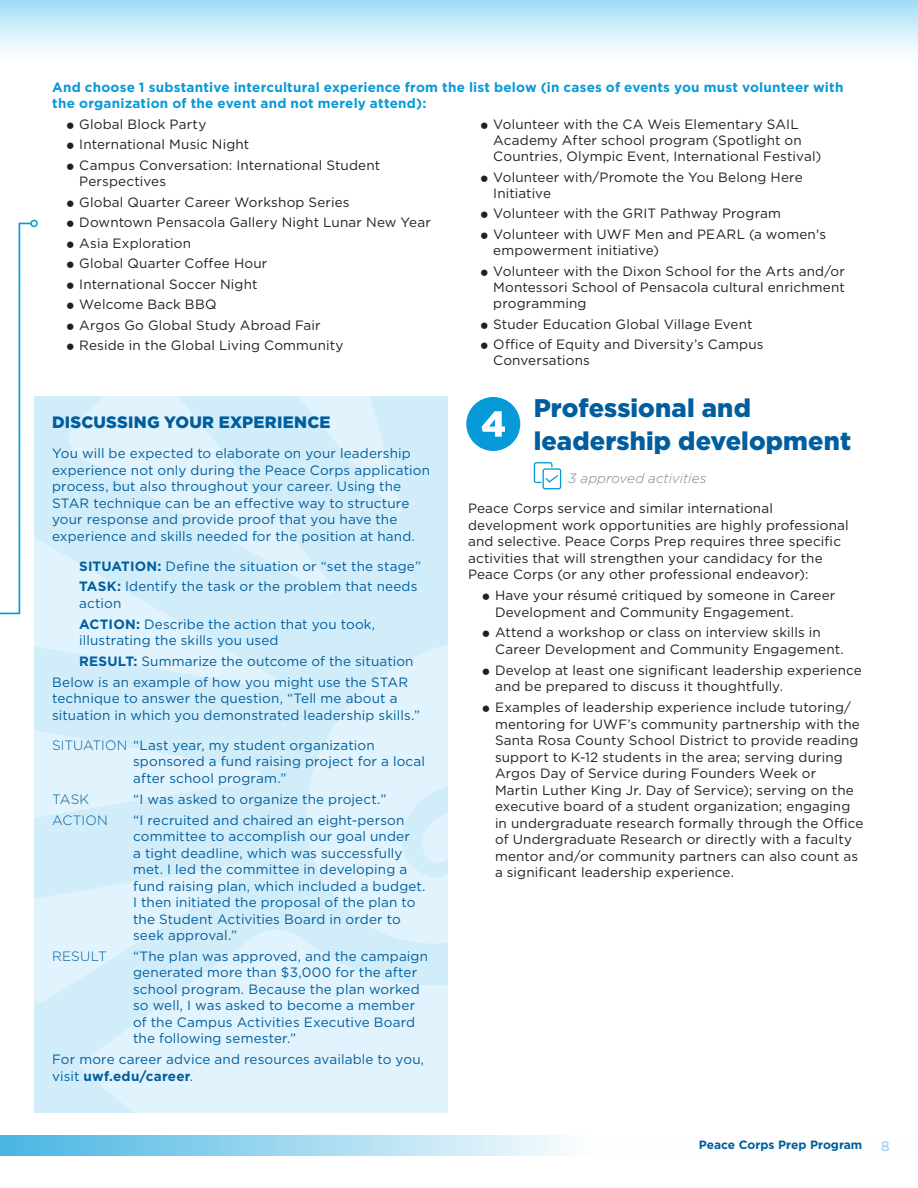
<style>
.page{position:relative;width:918px;height:1188px;background:#fff}
.page>*{position:absolute;margin:0;border:0;box-sizing:border-box;transform-origin:0 0}
.Heading_Two{font:900 25.5px/33px "Gotham";letter-spacing:.005em;color:#005e9e}
.t1{font:900 16.5px "Gotham";letter-spacing:.015em;color:#005e9e}
.Body{font:13.5px/16.5px "Gotham";letter-spacing:.01em;color:#231f20}
.t2{font:13.5px/16.5px "Gotham";letter-spacing:.01em;color:#005e9e}
.Callout_text{font:700 13.5px/16.5px "Gotham";letter-spacing:.015em;color:#069ad9}
.Heading_Two-2{font:italic 300 13.5px "Gotham";color:#808285}
.t3{font:300 13.5px "Gotham";letter-spacing:.015em;color:#005e9e}
.t4{font:13.5px "Gotham";color:#8bc3ea}
.t5{font:700 12px "Gotham";color:#005e9e}
.s1{font-weight:700}
.s2{font-weight:300}
</style>
<div class="page">
<svg style="left:0;top:1135px;width:566px;height:21px;background:#9dd7ef"></svg>
<div style="left:0;top:0;width:918px;height:65px;background:linear-gradient(to bottom,#a3ddf5,#fff)"></div>
<svg style="left:466px;top:397px;width:54px;height:54px"></svg>
<svg style="left:534px;top:462px;width:27px;height:27px"></svg>
<div style="left:34px;top:397px;width:414px;height:716px;background:#d2edfa"></div>
<svg style="left:34px;top:891px;width:46px;height:110px"></svg>
<svg style="left:34px;top:730px;width:46px;height:87px"></svg>
<svg style="left:80px;top:691px;width:368px;height:422px;fill:#e1f3fc"></svg>
<svg style="left:0;top:222px;width:448px;height:469px"></svg>
<div style="left:30px;top:220px;width:8px;height:7px;border:2px solid #069ad9;border-radius:50%"></div>
<p class="Callout_text" style="left:52px;top:79px;width:793px">And choose 1 substantive intercultural experience from the list below (in cases of events you must volunteer with the organization of the event and not merely attend):</p>
<p class="Body" style="left:66px;top:116px;width:142px">⚫ Global Block Party</p>
<p class="Body" style="left:66px;top:136px;width:185px">⚫ International Music Night</p>
<p class="Body" style="left:79px;top:157px;width:302px;text-indent:-14px">⚫ Campus Conversation: International Student<br>Perspectives</p>
<p class="Body" style="left:66px;top:193px;width:285px">⚫ Global Quarter Career Workshop Series</p>
<p class="Body" style="left:66px;top:214px;width:367px">⚫ Downtown Pensacola Gallery Night Lunar New Year</p>
<p class="Body" style="left:66px;top:234px;width:127px">⚫ Asia Exploration</p>
<p class="Body" style="left:66px;top:255px;width:203px">⚫ Global Quarter Coffee Hour</p>
<p class="Body" style="left:66px;top:275px;width:193px">⚫ International Soccer Night</p>
<p class="Body" style="left:66px;top:296px;width:152px">⚫ Welcome Back BBQ</p>
<p class="Body" style="left:66px;top:316px;width:256px">⚫ Argos Go Global Study Abroad Fair</p>
<p class="Body" style="left:66px;top:337px;width:279px">⚫ Reside in the Global Living Community</p>
<p class="Body" style="left:493px;top:116px;width:330px;text-indent:-14px">⚫ Volunteer with the CA Weis Elementary SAIL<br>Academy After school program (Spotlight on<br>Countries, Olympic Event, International Festival)</p>
<p class="Body" style="left:493px;top:169px;width:311px;text-indent:-14px">⚫ Volunteer with/Promote the You Belong Here<br>Initiative</p>
<p class="Body" style="left:480px;top:205px;width:303px">⚫ Volunteer with the GRIT Pathway Program</p>
<p class="Body" style="left:493px;top:226px;width:334px;text-indent:-14px">⚫ Volunteer with UWF Men and PEARL (a women's empowerment initiative)</p>
<p class="Body" style="left:493px;top:263px;width:353px;text-align:justify;text-indent:-14px">⚫ Volunteer with the Dixon School for the Arts and/or Montessori School of Pensacola cultural enrichment programming</p>
<p class="Body" style="left:480px;top:315px;width:274px">⚫ Studer Education Global Village Event</p>
<p class="Body" style="left:493px;top:336px;width:272px;text-indent:-14px">⚫ Office of Equity and Diversity’s Campus<br>Conversations</p>
<p class="Heading_Two" style="left:534px;top:392px;width:319px">Professional and leadership development</p>
<p class="Heading_Two-2" style="left:568px;top:470px;width:140px">3 approved activities</p>
<p class="Body" style="left:468px;top:500px;width:382px">Peace Corps service and similar international development work opportunities are highly professional and selective. Peace Corps Prep requires three specific activities that will strengthen your candidacy for the Peace Corps (or any other professional endeavor):</p>
<p class="Body" style="left:495px;top:587px;width:342px;text-indent:-14px">⚫ Have your résumé critiqued by someone in Career<br>Development and Community Engagement.</p>
<p class="Body" style="left:495px;top:624px;width:350px;text-indent:-14px">⚫ Attend a workshop or class on interview skills in<br>Career Development and Community Engagement.</p>
<p class="Body" style="left:495px;top:662px;width:368px;text-indent:-14px">⚫ Develop at least one significant leadership experience and be prepared to discuss it thoughtfully.</p>
<p class="Body" style="left:495px;top:699px;width:370px;text-indent:-14px">⚫ Examples of leadership experience include tutoring/ mentoring for UWF’s community partnership with the Santa Rosa County School District to provide reading support to K-12 students in the area; serving during Argos Day of Service during Founders Week or<br>Martin Luther King Jr. Day of Service); serving on the executive board of a student organization; engaging in undergraduate research formally through the Office of Undergraduate Research or directly with a faculty mentor and/or community partners can also count as a significant leadership experience.</p>
<p class="t1" style="left:52px;top:411px;width:280px">DISCUSSING YOUR EXPERIENCE</p>
<p class="t2" style="left:52px;top:445px;width:379px">You will be expected to elaborate on your leadership experience not only during the Peace Corps application process, but also throughout your career. Using the STAR technique can be an effective way to structure your response and provide proof that you have the experience and skills needed for the position at hand.</p>
<p class="t2" style="left:79px;top:557px;width:343px"><span class="s1">SITUATION:</span> Define the situation or “set the stage”</p>
<p class="t2" style="left:79px;top:578px;width:340px"><span class="s1">TASK:</span> Identify the task or the problem that needs action</p>
<p class="t2" style="left:79px;top:615px;width:298px"><span class="s1">ACTION:</span> Describe the action that you took, illustrating the skills you used</p>
<p class="t2" style="left:79px;top:653px;width:336px"><span class="s1">RESULT:</span> Summarize the outcome of the situation</p>
<p class="t2" style="left:52px;top:674px;width:370px">Below is an example of how you might use the STAR technique to answer the question, “Tell me about a situation in which you demonstrated leadership skills.”</p>
<p class="t2" style="left:133px;top:737px;width:293px;text-indent:-81px"><span class="s2">SITUATION</span> “Last year, my student organization sponsored a fund raising project for a local after school program.”</p>
<p class="t3" style="left:52px;top:790px;width:39px">TASK</p>
<p class="t2" style="left:133px;top:790px;width:255px">“I was asked to organize the project.”</p>
<p class="t3" style="left:52px;top:811px;width:57px">ACTION</p>
<p class="t2" style="left:133px;top:811px;width:294px">“I recruited and chaired an eight-person committee to accomplish our goal under<br>a tight deadline, which was successfully met. I led the committee in developing a fund raising plan, which included a budget.<br>I then initiated the proposal of the plan to the Student Activities Board in order to seek approval.”</p>
<p class="t3" style="left:52px;top:948px;width:56px">RESULT</p>
<p class="t2" style="left:133px;top:948px;width:296px">“The plan was approved, and the campaign generated more than $3,000 for the after school program. Because the plan worked so well, I was asked to become a member of the Campus Activities Executive Board the following semester.”</p>
<p class="t2" style="left:52px;top:1051px;width:374px">For more career advice and resources available to you, visit <span class="s1">uwf.edu/career</span>.</p>
<p class="t5" style="left:699px;top:1137px;width:165px">Peace Corps Prep Program</p>
<p class="t4" style="left:881px;top:1137px;width:10px">8</p>
</div>
